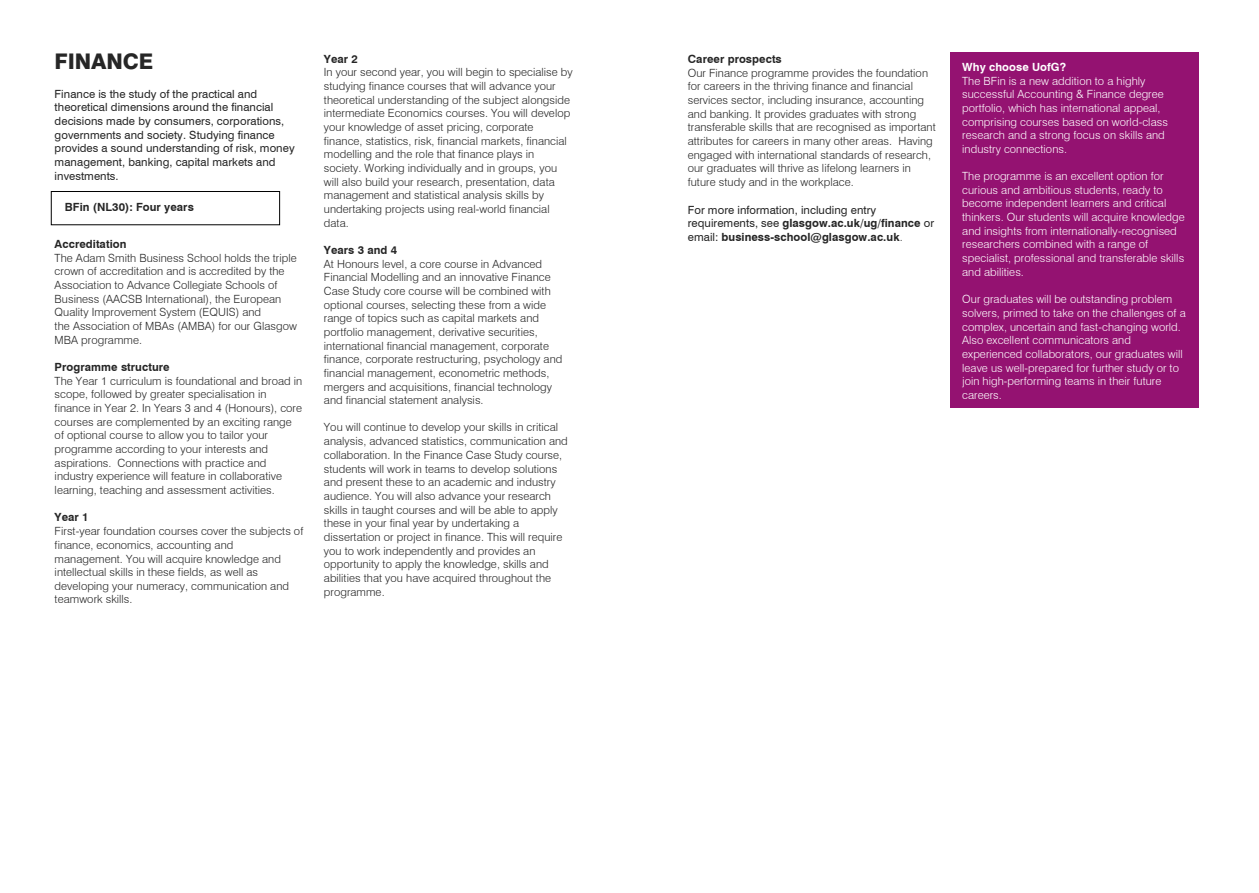
<style>
.page{position:relative;width:1259px;height:893px;background:#fff}
.page>*{position:absolute;margin:0;border:0;box-sizing:border-box;transform-origin:0 0}
.t1{font:800 21.6px "Swiss 721 BT";letter-spacing:-.005em;color:#262626}
.t2{font:300 11.25px/13.6px "Swiss 721 BT";letter-spacing:.005em;color:#262626}
.t3{font:300 11.25px/13.6px "Swiss 721 BT";letter-spacing:.005em;color:#fff}
.t4{font:11.25px/13.6px "Swiss 721 BT";letter-spacing:.005em;color:#262626}
.t5{font:700 11.25px "Swiss 721 BT";letter-spacing:.005em;color:#262626}
.t6{font:700 11.25px "Swiss 721 BT";letter-spacing:.005em;color:#fff}
.s1{font-weight:700}
.s2{font-weight:300}
</style>
<div class="page">
<div style="left:950px;top:52px;width:248px;height:356px;background:#941271"></div>
<div style="left:51px;top:191px;width:229px;height:34px;border:1px solid #000"></div>
<h1 class="t1" style="left:55px;top:48px;width:100px">FINANCE</h1>
<p class="t4" style="left:55px;top:87px;width:242px">Finance is the study of the practical and theoretical dimensions around the financial decisions made by consumers, corporations, governments and society. Studying finance provides a sound understanding of risk, money management, banking, capital markets and investments.</p>
<p class="t5" style="left:65px;top:200px;width:130px">BFin (NL30): Four years</p>
<p class="t5" style="left:55px;top:237px;width:73px">Accreditation</p>
<p class="t2" style="left:55px;top:251px;width:244px">The Adam Smith Business School holds the triple crown of accreditation and is accredited by the Association to Advance Collegiate Schools of Business (AACSB International), the European Quality Improvement System (EQUIS) and<br>the Association of MBAs (AMBA) for our Glasgow MBA programme.</p>
<p class="t5" style="left:55px;top:360px;width:116px">Programme structure</p>
<p class="t2" style="left:55px;top:374px;width:249px">The Year 1 curriculum is foundational and broad in scope, followed by greater specialisation in finance in Year 2. In Years 3 and 4 (Honours), core courses are complemented by an exciting range of optional course to allow you to tailor your programme according to your interests and aspirations. Connections with practice and industry experience will feature in collaborative learning, teaching and assessment activities.</p>
<p class="t5" style="left:55px;top:511px;width:35px">Year 1</p>
<p class="t2" style="left:55px;top:524px;width:250px">First-year foundation courses cover the subjects of finance, economics, accounting and management. You will acquire knowledge and intellectual skills in these fields, as well as developing your numeracy, communication and teamwork skills.</p>
<p class="t5" style="left:324px;top:52px;width:35px">Year 2</p>
<p class="t2" style="left:324px;top:65px;width:250px">In your second year, you will begin to specialise by studying finance courses that will advance your theoretical understanding of the subject alongside intermediate Economics courses. You will develop your knowledge of asset pricing, corporate finance, statistics, risk, financial markets, financial modelling and the role that finance plays in society. Working individually and in groups, you will also build your research, presentation, data management and statistical analysis skills by undertaking projects using real-world financial data.</p>
<p class="t5" style="left:324px;top:243px;width:75px">Years 3 and 4</p>
<p class="t2" style="left:324px;top:257px;width:240px">At Honours level, a core course in Advanced Financial Modelling and an innovative Finance Case Study core course will be combined with optional courses, selecting these from a wide range of topics such as capital markets and portfolio management, derivative securities, international financial management, corporate finance, corporate restructuring, psychology and financial management, econometric methods, mergers and acquisitions, financial technology and financial statement analysis.</p>
<p class="t2" style="left:324px;top:421px;width:245px">You will continue to develop your skills in critical analysis, advanced statistics, communication and collaboration. In the Finance Case Study course, students will work in teams to develop solutions and present these to an academic and industry audience. You will also advance your research skills in taught courses and will be able to apply these in your final year by undertaking a dissertation or project in finance. This will require you to work independently and provides an opportunity to apply the knowledge, skills and abilities that you have acquired throughout the programme.</p>
<p class="t5" style="left:688px;top:53px;width:95px">Career prospects</p>
<p class="t2" style="left:688px;top:66px;width:249px">Our Finance programme provides the foundation for careers in the thriving finance and financial services sector, including insurance, accounting and banking. It provides graduates with strong transferable skills that are recognised as important attributes for careers in many other areas. Having engaged with international standards of research, our graduates will thrive as lifelong learners in future study and in the workplace.</p>
<p class="t4" style="left:688px;top:203px;width:248px">For more information, including entry requirements, see <span class="s1">glasgow.ac.uk/ug/finance</span> or email: <span class="s1">business-school@glasgow.ac.uk</span><span class="s2">.</span></p>
<p class="t6" style="left:962px;top:60px;width:105px">Why choose UofG?</p>
<p class="t3" style="left:962px;top:74px;width:207px">The BFin is a new addition to a highly successful Accounting &amp; Finance degree portfolio, which has international appeal, comprising courses based on world-class research and a strong focus on skills and industry connections.</p>
<p class="t3" style="left:962px;top:169px;width:224px">The programme is an excellent option for curious and ambitious students, ready to become independent learners and critical thinkers. Our students will acquire knowledge and insights from internationally-recognised researchers combined with a range of specialist, professional and transferable skills and abilities.</p>
<p class="t3" style="left:962px;top:292px;width:225px">Our graduates will be outstanding problem solvers, primed to take on the challenges of a complex, uncertain and fast-changing world.<br>Also excellent communicators and experienced collaborators, our graduates will leave us well-prepared for further study or to join high-performing teams in their future careers.</p>
</div>
